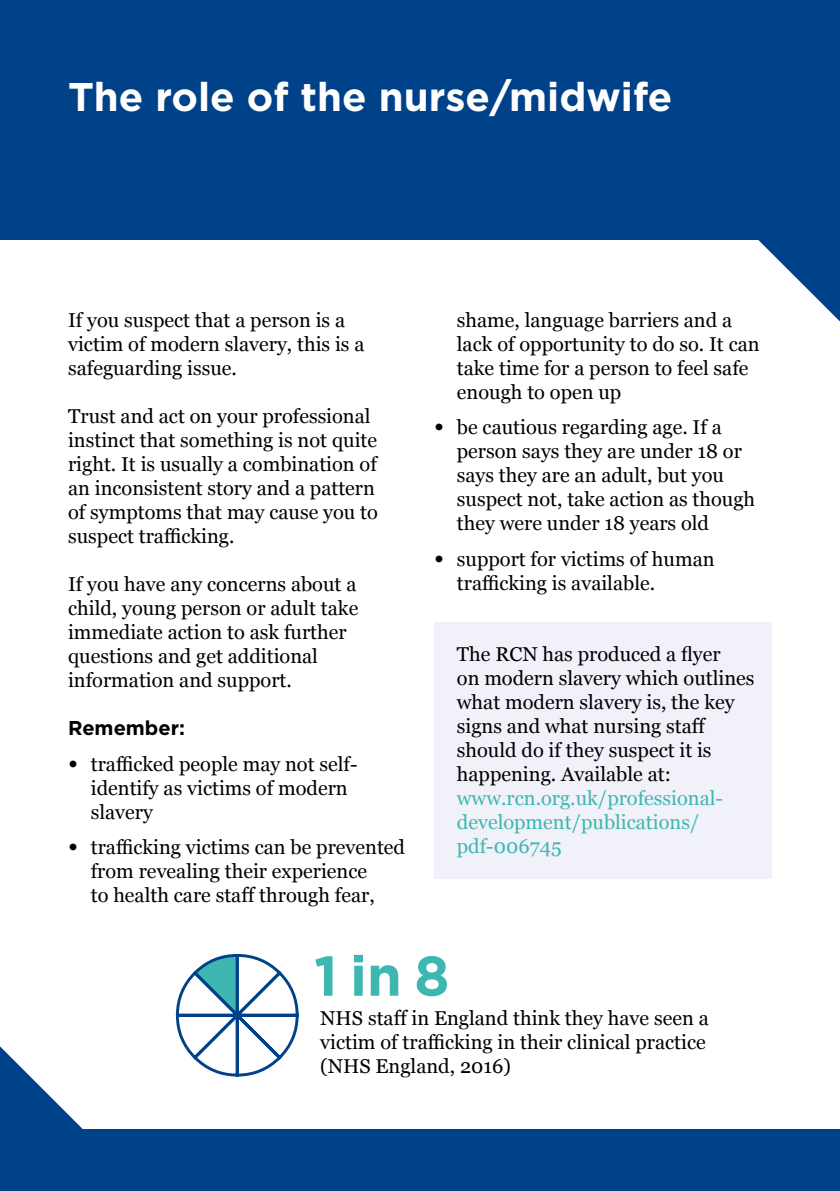
<style>
.page{position:relative;width:840px;height:1191px;background:#fff}
.page>*{position:absolute;margin:0;border:0;box-sizing:border-box;transform-origin:0 0}
.t1{font:700 56px "Gotham";color:#3db7b0}
.t2{font:700 40px "Gotham";color:#fff}
.t3{font:20px/24px "Georgia";color:#000}
.t4{font:20px/24px "Georgia";color:#3db7b0}
.t5{font:700 20px "Gotham";color:#000}
.s1{font-family:"Gotham";font-weight:900}
</style>
<div class="page">
<div style="left:434px;top:622px;width:337px;height:256px;background:#f0f1f9"></div>
<div style="left:0;top:0;width:839px;height:239px;background:#004289"></div>
<svg style="left:716px;top:239px;width:123px;height:82px"></svg>
<div style="left:0;top:1129px;width:839px;height:62px;background:#004289"></div>
<svg style="left:0;top:1046px;width:83px;height:83px"></svg>
<svg style="left:175px;top:954px;width:124px;height:123px"></svg>
<h2 class="t2" style="left:68px;top:71px;width:605px">The role of the nurse/midwife</h2>
<p class="t3" style="left:68px;top:307px;width:298px">If you suspect that a person is a victim of modern slavery, this is a safeguarding issue.</p>
<p class="t3" style="left:68px;top:403px;width:311px">Trust and act on your professional instinct that something is not quite right. It is usually a combination of an inconsistent story and a pattern of symptoms that may cause you to suspect trafficking.</p>
<p class="t3" style="left:68px;top:571px;width:291px">If you have any concerns about a child, young person or adult take immediate action to ask further questions and get additional information and support.</p>
<p class="t5" style="left:68px;top:715px;width:118px">Remember:</p>
<p class="t3" style="left:91px;top:751px;width:268px;text-indent:-23px"><span class="s1">•</span> trafficked people may not self&shy;identify as victims of modern slavery</p>
<p class="t3" style="left:91px;top:834px;width:315px;text-indent:-23px"><span class="s1">•</span> trafficking victims can be prevented from revealing their experience<br>to health care staff through fear,</p>
<p class="t3" style="left:456px;top:307px;width:304px">shame, language barriers and a lack of opportunity to do so. It can take time for a person to feel safe enough to open up</p>
<p class="t3" style="left:456px;top:415px;width:300px;text-indent:-23px"><span class="s1">•</span> be cautious regarding age. If a person says they are under 18 or says they are an adult, but you suspect not, take action as though they were under 18 years old</p>
<p class="t3" style="left:456px;top:546px;width:259px;text-indent:-23px"><span class="s1">•</span> support for victims of human trafficking is available.</p>
<p class="t3" style="left:456px;top:641px;width:299px">The RCN has produced a flyer<br>on modern slavery which outlines what modern slavery is, the key signs and what nursing staff should do if they suspect it is happening. Available at:</p>
<p class="t4" style="left:456px;top:785px;width:267px">www.rcn.org.uk/professional&shy;development/publications/ pdf-006745</p>
<h1 class="t1" style="left:314px;top:938px;width:137px">1 in 8</h1>
<p class="t3" style="left:320px;top:1005px;width:390px">NHS staff in England think they have seen a victim of trafficking in their clinical practice (NHS England, 2016)</p>
</div>
